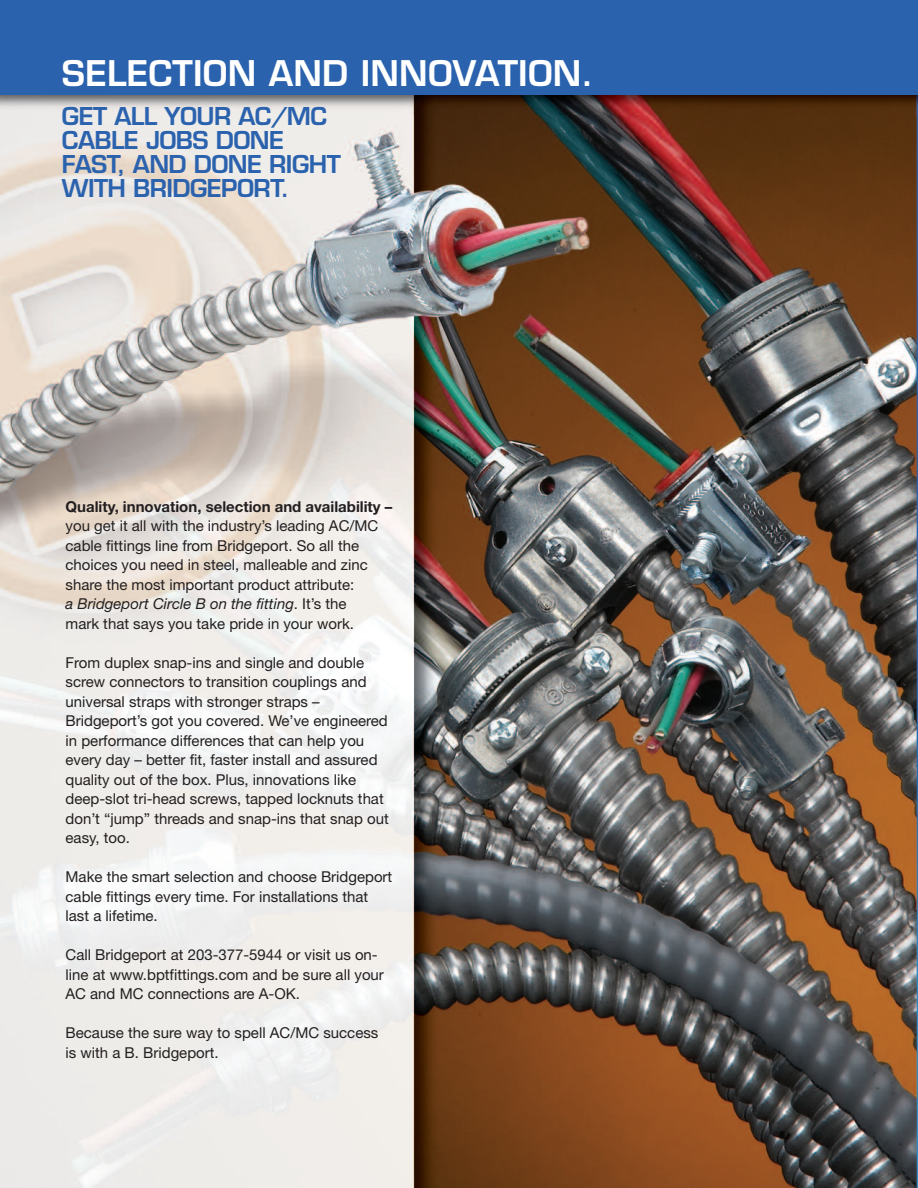
<style>
.page{position:relative;width:918px;height:1188px;background:#fff}
.page>*{position:absolute;margin:0;border:0;box-sizing:border-box;transform-origin:0 0}
.t1{font:600 34.5px "Eurostile";letter-spacing:.005em;color:#fff}
.t2{font:600 24px/24px "Eurostile";letter-spacing:-.025em;color:#2b62ae}
.t3{font:15px/19.5px "Helvetica Neue";color:#231f20}
.t4{font:700 15px "Helvetica Neue";color:#231f20}
.s1{font-style:italic}
</style>
<div class="page">
<img style="left:0;top:114px;width:918px;height:1074px">
<img style="left:0;top:95px;width:918px;height:19px">
<div style="left:0;top:0;width:918px;height:95px;background:#2b62ae"></div>
<h1 class="t1" style="left:62px;top:61px;width:533px">SELECTION AND INNOVATION.</h1>
<h2 class="t2" style="left:62px;top:107px;width:280px">GET ALL YOUR AC/MC<br>CABLE JOBS DONE<br>FAST, AND DONE RIGHT<br>WITH BRIDGEPORT.</h2>
<p class="t4" style="left:66px;top:501px;width:328px">Quality, innovation, selection and availability –</p>
<p class="t3" style="left:66px;top:518px;width:314px">you get it all with the industry’s leading AC/MC cable fittings line from Bridgeport. So all the choices you need in steel, malleable and zinc share the most important product attribute:<br><span class="s1">a Bridgeport Circle B on the fitting</span>. It’s the mark that says you take pride in your work.</p>
<p class="t3" style="left:66px;top:654px;width:325px">From duplex snap-ins and single and double screw connectors to transition couplings and universal straps with stronger straps – Bridgeport’s got you covered. We’ve engineered in performance differences that can help you every day – better fit, faster install and assured quality out of the box. Plus, innovations like deep-slot tri-head screws, tapped locknuts that don’t “jump” threads and snap-ins that snap out easy, too.</p>
<p class="t3" style="left:66px;top:869px;width:328px">Make the smart selection and choose Bridgeport cable fittings every time. For installations that last a lifetime.</p>
<p class="t3" style="left:66px;top:947px;width:320px">Call Bridgeport at 203-377-5944 or visit us on&shy;line at www.bptfittings.com and be sure all your<br>AC and MC connections are A-OK.</p>
<p class="t3" style="left:66px;top:1025px;width:314px">Because the sure way to spell AC/MC success is with a B. Bridgeport.</p>
</div>
